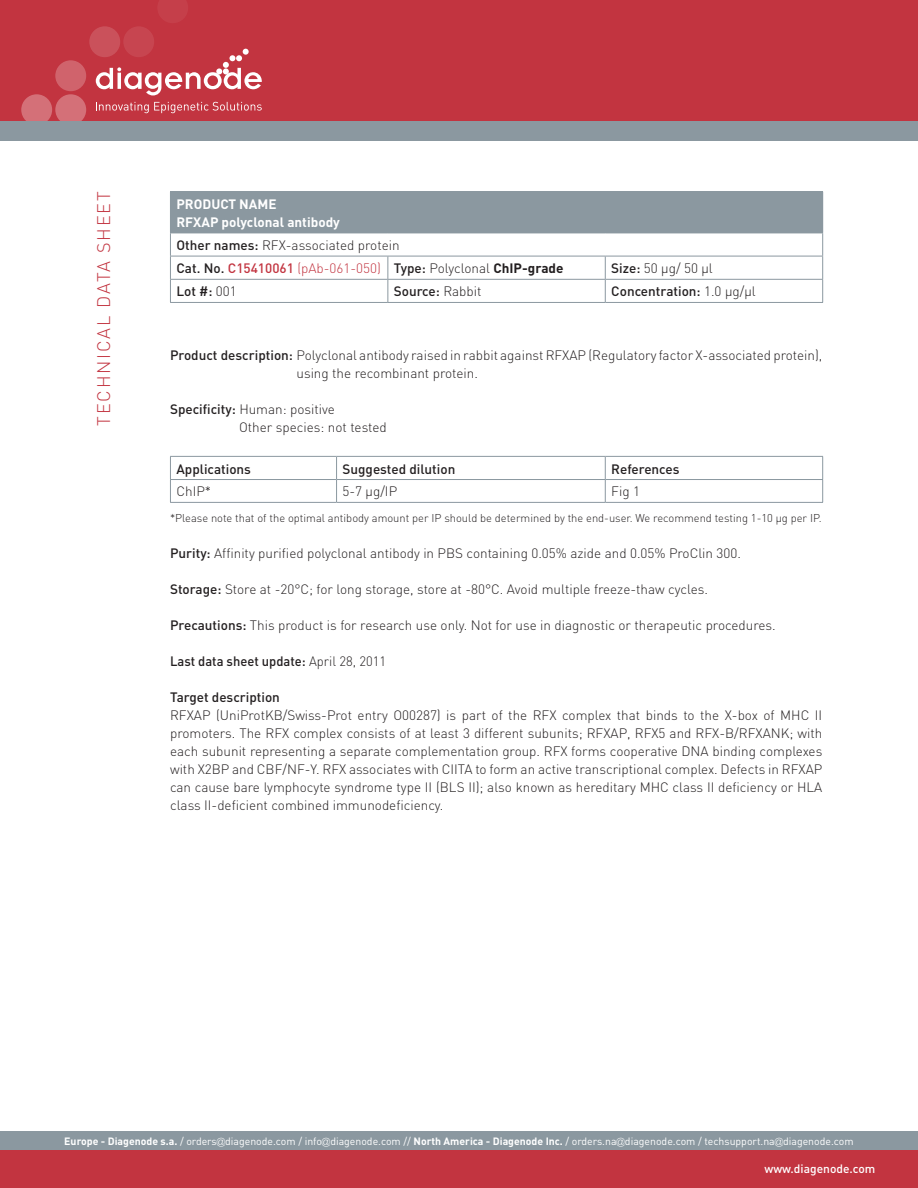
<style>
.page{position:relative;width:918px;height:1188px;background:#fff}
.page>*{position:absolute;margin:0;border:0;box-sizing:border-box;transform-origin:0 0}
.BODY{font:300 18px "DIN";letter-spacing:.1em;color:#c23440}
.BODY-2{font:300 13.5px/18px "DIN";color:#231f20}
.TAB{font:500 13.5px "DIN";color:#231f20}
.TAB-2{font:300 13.5px "DIN";color:#231f20}
.BODY-3{font:700 13.5px "DIN";color:#fff}
.BODY-4{font:500 13.5px "DIN";color:#231f20;scale:.96 1}
.TAB-3{font:300 13.5px "DIN";color:#c23440}
.BODY-5{font:500 13.5px "DIN";color:#231f20}
.t1{font:500 12px "DIN";color:#fff}
.BODY-6{font:300 11.25px "DIN";color:#231f20}
.t2{font:10.5px "DIN";color:#fff}
.s1{font-weight:500}
.s2{font-weight:500;color:#231f20}
.s3{font-weight:700}
.s4{font-weight:300}
.s5{font-family:"Gill Sans";font-weight:300}
</style>
<div class="page">
<div style="left:0;top:1131px;width:918px;height:20px;background:#8b98a0"></div>
<div style="left:0;top:0;width:918px;height:121px;background:#c23440"></div>
<div style="left:55px;top:94px;width:31px;height:31px;background:#d47078;border-radius:50%"></div>
<div style="left:21px;top:94px;width:31px;height:31px;background:#d47078;border-radius:50%"></div>
<div style="left:55px;top:60px;width:31px;height:31px;background:#d0636c;border-radius:50%"></div>
<div style="left:89px;top:26px;width:31px;height:31px;background:#ca515b;border-radius:50%"></div>
<div style="left:123px;top:26px;width:31px;height:31px;background:#c74550;border-radius:50%"></div>
<svg style="left:158px;top:0;width:30px;height:23px"></svg>
<div style="left:0;top:121px;width:918px;height:20px;background:#8b98a0"></div>
<div style="left:0;top:1151px;width:918px;height:37px;background:#c23440"></div>
<svg style="left:96px;top:49px;width:166px;height:46px"></svg>
<svg style="left:96px;top:102px;width:166px;height:11px"></svg>
<div style="left:170px;top:192px;width:653px;height:41px;background:#8b98a0"></div>
<hr style="left:170px;top:191px;width:218px;height:1px;background:#8b98a0">
<hr style="left:388px;top:191px;width:217px;height:1px;background:#8b98a0">
<hr style="left:605px;top:191px;width:218px;height:1px;background:#8b98a0">
<hr style="left:170px;top:233px;width:218px;height:1px;background:#8b98a0">
<hr style="left:388px;top:233px;width:217px;height:1px;background:#8b98a0">
<hr style="left:605px;top:233px;width:218px;height:1px;background:#8b98a0">
<hr style="left:170px;top:256px;width:218px;height:1px;background:#8b98a0">
<hr style="left:388px;top:256px;width:217px;height:1px;background:#8b98a0">
<hr style="left:605px;top:256px;width:218px;height:1px;background:#8b98a0">
<hr style="left:170px;top:279px;width:218px;height:1px;background:#8b98a0">
<svg style="left:170px;top:233px;width:1px;height:69px"></svg>
<hr style="left:388px;top:279px;width:217px;height:1px;background:#8b98a0">
<svg style="left:387px;top:256px;width:1px;height:46px"></svg>
<hr style="left:605px;top:279px;width:218px;height:1px;background:#8b98a0">
<svg style="left:605px;top:256px;width:1px;height:46px"></svg>
<svg style="left:822px;top:233px;width:1px;height:69px"></svg>
<hr style="left:170px;top:302px;width:218px;height:1px;background:#8b98a0">
<hr style="left:388px;top:302px;width:217px;height:1px;background:#8b98a0">
<hr style="left:605px;top:302px;width:218px;height:1px;background:#8b98a0">
<hr style="left:170px;top:456px;width:167px;height:1px;background:#8b98a0">
<hr style="left:337px;top:456px;width:268px;height:1px;background:#8b98a0">
<hr style="left:605px;top:456px;width:218px;height:1px;background:#8b98a0">
<hr style="left:170px;top:479px;width:167px;height:1px;background:#8b98a0">
<svg style="left:170px;top:457px;width:1px;height:45px"></svg>
<hr style="left:337px;top:479px;width:268px;height:1px;background:#8b98a0">
<svg style="left:336px;top:457px;width:1px;height:45px"></svg>
<hr style="left:605px;top:479px;width:218px;height:1px;background:#8b98a0">
<svg style="left:605px;top:457px;width:1px;height:45px"></svg>
<svg style="left:822px;top:457px;width:1px;height:45px"></svg>
<hr style="left:170px;top:502px;width:167px;height:1px;background:#8b98a0">
<hr style="left:337px;top:502px;width:268px;height:1px;background:#8b98a0">
<hr style="left:605px;top:502px;width:218px;height:1px;background:#8b98a0">
<p class="BODY" style="left:93px;top:426px;width:236px;rotate:-90deg">TECHNICAL DATA SHEET</p>
<p class="BODY-3" style="left:176px;top:195px;width:102px">PRODUCT NAME</p>
<p class="BODY-3" style="left:176px;top:213px;width:165px">RFXAP polyclonal antibody</p>
<p class="BODY-2" style="left:176px;top:236px;width:225px"><span class="s1">Other names:</span> RFX-associated protein</p>
<p class="TAB-3" style="left:176px;top:260px;width:206px"><span class="s2">Cat. No.</span> <span class="s1">C15410061</span> (pAb-061-050)</p>
<p class="TAB-2" style="left:394px;top:260px;width:171px"><span class="s1">Type:</span> Polyclonal <span class="s3">ChIP-grade</span></p>
<p class="TAB-2" style="left:611px;top:260px;width:103px"><span class="s1">Size:</span> 50 μg/ 50 μl</p>
<p class="TAB" style="left:176px;top:283px;width:62px">Lot #: <span class="s4">001</span></p>
<p class="TAB" style="left:394px;top:283px;width:89px">Source: <span class="s4">Rabbit</span></p>
<p class="TAB" style="left:611px;top:283px;width:146px">Concentration: <span class="s4">1.0 μg/μl</span></p>
<p class="BODY-2" style="left:296px;top:346px;width:527px;text-indent:-126px"><span class="s1">Product description:</span> Polyclonal antibody raised in rabbit against RFXAP (Regulatory factor X-associated protein), using the recombinant protein.</p>
<p class="BODY-2" style="left:170px;top:400px;width:166px"><span class="s1">Specificity:</span> Human: positive</p>
<p class="BODY-2" style="left:239px;top:418px;width:149px">Other species: not tested</p>
<p class="TAB" style="left:176px;top:460px;width:76px">Applications</p>
<p class="TAB" style="left:343px;top:460px;width:114px">Suggested dilution</p>
<p class="TAB" style="left:611px;top:460px;width:70px">References</p>
<p class="TAB-2" style="left:176px;top:483px;width:36px">ChIP*</p>
<p class="TAB-2" style="left:343px;top:483px;width:56px">5-7 μg/IP</p>
<p class="TAB-2" style="left:611px;top:483px;width:30px">Fig 1</p>
<p class="BODY-6" style="left:170px;top:511px;width:653px">*Please note that of the optimal antibody amount per IP should be determined by the end-user. We recommend testing 1-10 µg per IP.</p>
<p class="BODY-2" style="left:170px;top:544px;width:572px"><span class="s1">Purity:</span> Affinity purified polyclonal antibody in PBS containing 0.05% azide and 0.05% ProClin 300.</p>
<p class="BODY-2" style="left:170px;top:580px;width:540px"><span class="s1">Storage:</span> Store at -20°C; for long storage, store at -80°C. Avoid multiple freeze-thaw cycles.</p>
<p class="BODY-2" style="left:170px;top:616px;width:607px"><span class="s1">Precautions:</span> This product is for research use only. Not for use in diagnostic or therapeutic procedures.</p>
<p class="BODY-4" style="left:170px;top:652px;width:226px">Last data sheet update: <span class="s4">April 28, 2011</span></p>
<p class="BODY-5" style="left:170px;top:688px;width:111px">Target description</p>
<p class="BODY-2" style="left:170px;top:706px;width:654px;text-align:justify">RFXAP (UniProtKB/Swiss-Prot entry O00287) is part of the RFX complex that binds to the X-box of MHC II promoters. The RFX complex consists of at least 3 different subunits; RFXAP, RFX5 and RFX-B/RFXANK; with each subunit representing a separate complementation group. RFX forms cooperative DNA binding complexes with X2BP and CBF/NF-Y. RFX associates with CIITA to form an active transcriptional complex. Defects in RFXAP can cause bare lymphocyte syndrome type II (BLS II); also known as hereditary MHC class II deficiency or HLA class II-deficient combined immunodeficiency.</p>
<p class="t2" style="left:64px;top:1134px;width:791px"><span class="s3">Europe - Diagenode s.a.</span> / orders<span class="s5">@</span>diagenode.com / info<span class="s5">@</span>diagenode.com // <span class="s3">North America - Diagenode Inc.</span> / orders.na<span class="s5">@</span>diagenode.com / techsupport.na<span class="s5">@</span>diagenode.com</p>
<p class="t1" style="left:764px;top:1161px;width:113px">www.diagenode.com</p>
</div>
